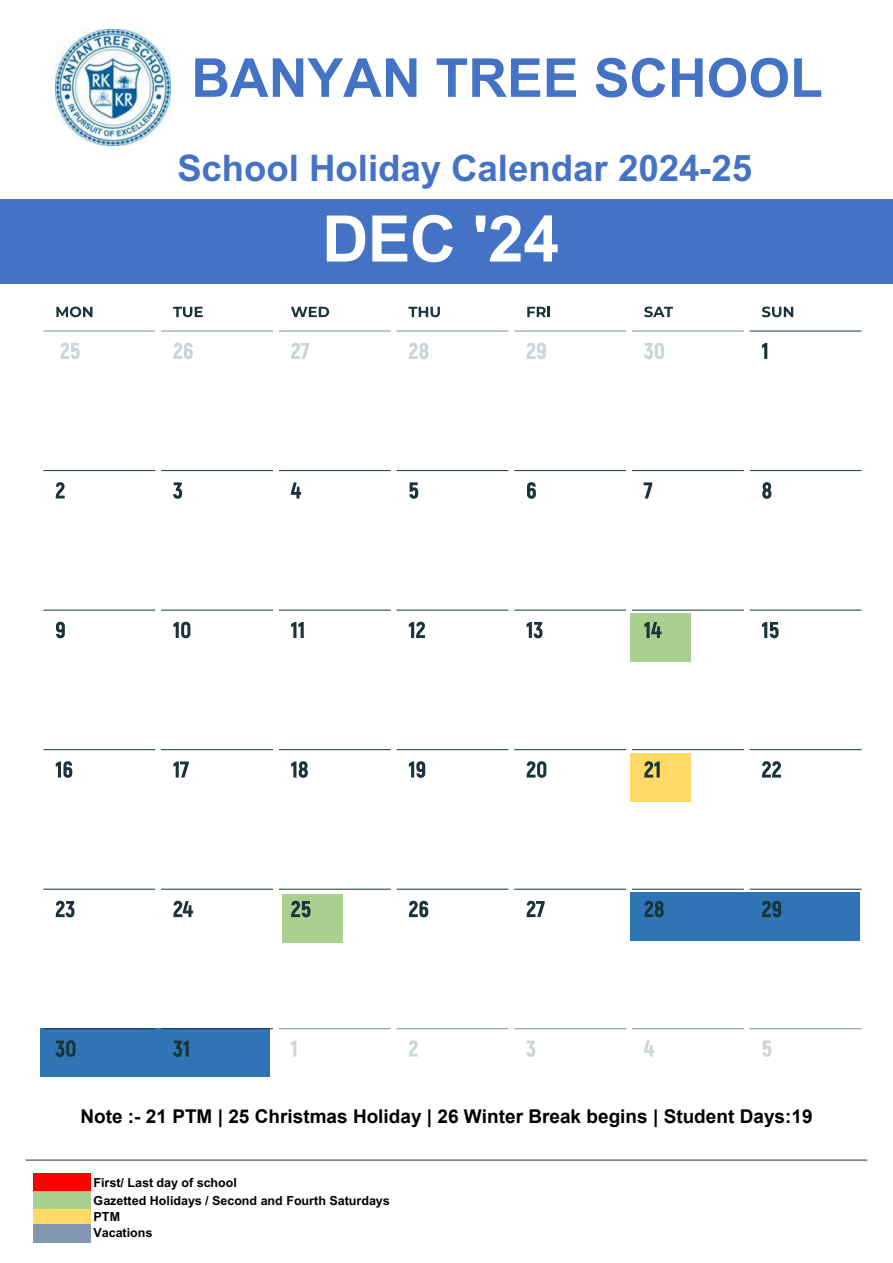
<style>
.page{position:relative;width:893px;height:1263px;background:#fff}
.page>*{position:absolute;margin:0;border:0;box-sizing:border-box;transform-origin:0 0}
.t1{font:700 64.2px "Arial";color:#fff}
.t2{font:700 53.7px "Arial";color:#4472c4}
.t3{font:700 36.6px "Arial";color:#4472c4}
.t4{font:700 19.05px "Arial";color:#000}
.t5{font:700 12.6px/17px "Arial";color:#000}
</style>
<div class="page">
<div style="left:0;top:199px;width:893px;height:84px;background:#4472c4"></div>
<hr style="left:26px;top:1160px;width:841px;height:1px;background:#19353b">
<div style="left:34px;top:1173px;width:57px;height:18px;background:#f00"></div>
<div style="left:34px;top:1191px;width:57px;height:18px;background:#a9d08e"></div>
<div style="left:34px;top:1208px;width:57px;height:16px;background:#ffd966"></div>
<div style="left:34px;top:1224px;width:57px;height:19px;background:#8497b0"></div>
<div style="left:630px;top:613px;width:61px;height:49px;background:#a9d08e"></div>
<div style="left:630px;top:753px;width:61px;height:48px;background:#ffd966"></div>
<div style="left:283px;top:894px;width:60px;height:48px;background:#a9d08e"></div>
<div style="left:630px;top:892px;width:230px;height:49px;background:#2f75b5"></div>
<div style="left:40px;top:1028px;width:230px;height:49px;background:#2f75b5"></div>
<svg style="left:60px;top:343px;width:20px;height:16px"></svg>
<svg style="left:173px;top:343px;width:20px;height:16px"></svg>
<svg style="left:291px;top:343px;width:18px;height:16px"></svg>
<svg style="left:409px;top:343px;width:19px;height:16px"></svg>
<svg style="left:527px;top:343px;width:19px;height:16px"></svg>
<svg style="left:644px;top:343px;width:20px;height:16px"></svg>
<svg style="left:762px;top:343px;width:5px;height:16px"></svg>
<svg style="left:56px;top:482px;width:9px;height:16px"></svg>
<svg style="left:173px;top:482px;width:9px;height:17px"></svg>
<svg style="left:291px;top:482px;width:10px;height:16px"></svg>
<svg style="left:409px;top:482px;width:9px;height:17px"></svg>
<svg style="left:527px;top:482px;width:9px;height:17px"></svg>
<svg style="left:644px;top:482px;width:8px;height:16px"></svg>
<svg style="left:762px;top:482px;width:9px;height:17px"></svg>
<svg style="left:56px;top:622px;width:9px;height:16px"></svg>
<svg style="left:173px;top:622px;width:17px;height:16px"></svg>
<svg style="left:291px;top:622px;width:13px;height:16px"></svg>
<svg style="left:409px;top:622px;width:16px;height:16px"></svg>
<svg style="left:527px;top:622px;width:15px;height:16px"></svg>
<svg style="left:644px;top:622px;width:17px;height:16px"></svg>
<svg style="left:762px;top:622px;width:17px;height:16px"></svg>
<svg style="left:56px;top:761px;width:16px;height:17px"></svg>
<svg style="left:173px;top:761px;width:16px;height:16px"></svg>
<svg style="left:291px;top:761px;width:17px;height:17px"></svg>
<svg style="left:409px;top:761px;width:16px;height:17px"></svg>
<svg style="left:527px;top:761px;width:19px;height:17px"></svg>
<svg style="left:644px;top:761px;width:16px;height:16px"></svg>
<svg style="left:762px;top:761px;width:19px;height:16px"></svg>
<svg style="left:56px;top:901px;width:18px;height:16px"></svg>
<svg style="left:173px;top:901px;width:20px;height:16px"></svg>
<svg style="left:291px;top:901px;width:20px;height:16px"></svg>
<svg style="left:409px;top:901px;width:19px;height:16px"></svg>
<svg style="left:527px;top:901px;width:18px;height:16px"></svg>
<svg style="left:644px;top:901px;width:20px;height:16px"></svg>
<svg style="left:762px;top:901px;width:19px;height:16px"></svg>
<svg style="left:55px;top:1040px;width:20px;height:17px"></svg>
<svg style="left:173px;top:1040px;width:16px;height:17px"></svg>
<svg style="left:291px;top:1040px;width:5px;height:17px"></svg>
<svg style="left:409px;top:1040px;width:9px;height:17px"></svg>
<svg style="left:526px;top:1040px;width:9px;height:17px"></svg>
<svg style="left:644px;top:1040px;width:10px;height:17px"></svg>
<svg style="left:763px;top:1040px;width:8px;height:17px"></svg>
<svg style="left:56px;top:307px;width:36px;height:10px"></svg>
<svg style="left:173px;top:307px;width:30px;height:10px"></svg>
<svg style="left:291px;top:307px;width:38px;height:10px"></svg>
<svg style="left:408px;top:307px;width:32px;height:10px"></svg>
<svg style="left:527px;top:307px;width:23px;height:10px"></svg>
<svg style="left:644px;top:307px;width:29px;height:10px"></svg>
<svg style="left:762px;top:307px;width:31px;height:10px"></svg>
<hr style="left:43px;top:331px;width:112px;height:1px;background:#7f959b">
<hr style="left:161px;top:331px;width:112px;height:1px;background:#7f959b">
<hr style="left:279px;top:331px;width:112px;height:1px;background:#7f959b">
<hr style="left:397px;top:331px;width:111px;height:1px;background:#7f959b">
<hr style="left:750px;top:331px;width:111px;height:1px;background:#19353b">
<hr style="left:514px;top:331px;width:112px;height:1px;background:#7f959b">
<hr style="left:632px;top:331px;width:112px;height:1px;background:#7f959b">
<hr style="left:43px;top:470px;width:112px;height:1px;background:#19353b">
<hr style="left:161px;top:470px;width:112px;height:1px;background:#19353b">
<hr style="left:279px;top:470px;width:112px;height:1px;background:#19353b">
<hr style="left:397px;top:470px;width:111px;height:1px;background:#19353b">
<hr style="left:750px;top:470px;width:111px;height:1px;background:#19353b">
<hr style="left:514px;top:470px;width:112px;height:1px;background:#19353b">
<hr style="left:632px;top:470px;width:112px;height:1px;background:#19353b">
<hr style="left:43px;top:610px;width:112px;height:1px;background:#19353b">
<hr style="left:161px;top:610px;width:112px;height:1px;background:#19353b">
<hr style="left:279px;top:610px;width:112px;height:1px;background:#19353b">
<hr style="left:397px;top:610px;width:111px;height:1px;background:#19353b">
<hr style="left:750px;top:610px;width:111px;height:1px;background:#19353b">
<hr style="left:514px;top:610px;width:112px;height:1px;background:#19353b">
<hr style="left:632px;top:610px;width:112px;height:1px;background:#19353b">
<hr style="left:43px;top:749px;width:112px;height:1px;background:#19353b">
<hr style="left:161px;top:749px;width:112px;height:1px;background:#19353b">
<hr style="left:279px;top:749px;width:112px;height:1px;background:#19353b">
<hr style="left:397px;top:749px;width:111px;height:1px;background:#19353b">
<hr style="left:750px;top:749px;width:111px;height:1px;background:#19353b">
<hr style="left:514px;top:749px;width:112px;height:1px;background:#19353b">
<hr style="left:632px;top:749px;width:112px;height:1px;background:#19353b">
<hr style="left:43px;top:889px;width:112px;height:1px;background:#19353b">
<hr style="left:161px;top:889px;width:112px;height:1px;background:#19353b">
<hr style="left:279px;top:889px;width:112px;height:1px;background:#19353b">
<hr style="left:397px;top:889px;width:111px;height:1px;background:#19353b">
<hr style="left:750px;top:889px;width:111px;height:1px;background:#19353b">
<hr style="left:514px;top:889px;width:112px;height:1px;background:#19353b">
<hr style="left:632px;top:889px;width:112px;height:1px;background:#19353b">
<hr style="left:43px;top:1028px;width:112px;height:1px;background:#19353b">
<hr style="left:161px;top:1028px;width:112px;height:1px;background:#19353b">
<hr style="left:279px;top:1028px;width:112px;height:1px;background:#7f959b">
<hr style="left:397px;top:1028px;width:111px;height:1px;background:#7f959b">
<hr style="left:750px;top:1028px;width:111px;height:1px;background:#7f959b">
<hr style="left:514px;top:1028px;width:112px;height:1px;background:#7f959b">
<hr style="left:632px;top:1028px;width:112px;height:1px;background:#7f959b">
<img style="left:55px;top:30px;width:115px;height:116px">
<h2 class="t2" style="left:191px;top:46px;width:633px">BANYAN TREE SCHOOL</h2>
<h3 class="t3" style="left:177px;top:146px;width:577px">School Holiday Calendar 2024-25</h3>
<h1 class="t1" style="left:322px;top:201px;width:239px">DEC '24</h1>
<h3 class="t4" style="left:80px;top:1103px;width:734px">Note :- 21 PTM | 25 Christmas Holiday | 26 Winter Break begins | Student Days:19</h3>
<p class="t5" style="left:94px;top:1174px;width:298px;line-height:17.5px">First/ Last day of school<br>Gazetted Holidays / Second and Fourth Saturdays</p>
<p class="t5" style="left:94px;top:1208px;width:60px">PTM<br>Vacations</p>
</div>
